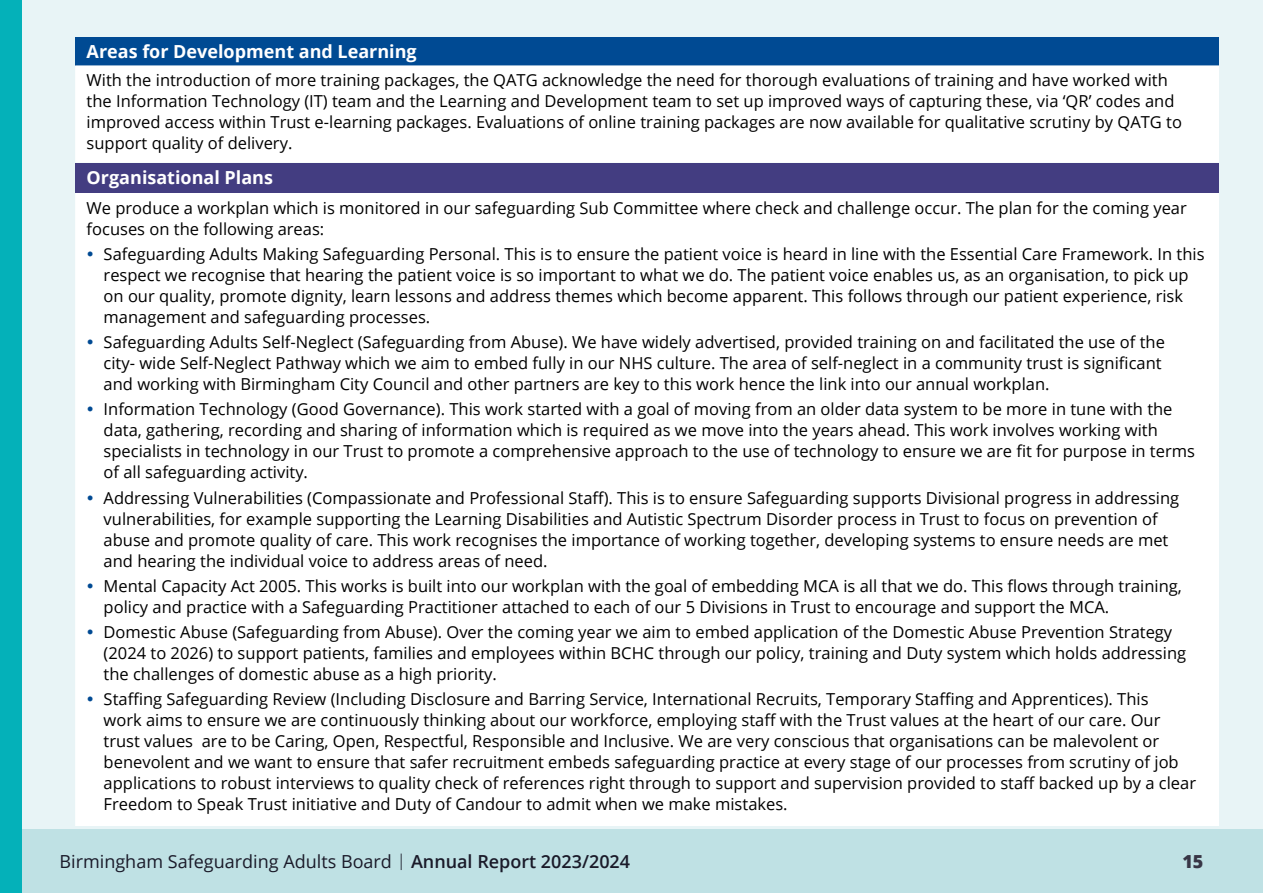
<style>
.page{position:relative;width:1263px;height:893px;background:#e8f4f6}
.page>*{position:absolute;margin:0;border:0;box-sizing:border-box;transform-origin:0 0}
.t1{font:18px "Open Sans";color:#1a1a29}
.BODY_11pt_Regular{font:700 18px "Open Sans";color:#fff}
.t2{font:800 18px "Open Sans";color:#383646}
.Body_P_11pt_Regular{font:16.5px/21px "Open Sans";color:#000}
.s1{color:#004a93}
.s2{font-weight:300;font-size:16.2px}
.s3{font-weight:600}
</style>
<div class="page">
<div style="left:0;top:829px;width:1263px;height:64px;background:#bfe1e4"></div>
<div style="left:0;top:0;width:21px;height:893px;background:#04b1b9"></div>
<div style="left:75px;top:37px;width:1144px;height:28px;background:#004a93"></div>
<div style="left:75px;top:65px;width:1144px;height:761px;background:#fff"></div>
<div style="left:75px;top:163px;width:1144px;height:29px;background:#433d81"></div>
<p class="BODY_11pt_Regular" style="left:87px;top:39px;width:332px">Areas for Development and Learning</p>
<p class="Body_P_11pt_Regular" style="left:87px;top:69px;width:1097px">With the introduction of more training packages, the QATG acknowledge the need for thorough evaluations of training and have worked with the Information Technology (IT) team and the Learning and Development team to set up improved ways of capturing these, via ‘QR’ codes and improved access within Trust e-learning packages. Evaluations of online training packages are now available for qualitative scrutiny by QATG to support quality of delivery.</p>
<p class="BODY_11pt_Regular" style="left:87px;top:164px;width:188px">Organisational Plans</p>
<p class="Body_P_11pt_Regular" style="left:87px;top:197px;width:1102px">We produce a workplan which is monitored in our safeguarding Sub Committee where check and challenge occur. The plan for the coming year focuses on the following areas:</p>
<p class="Body_P_11pt_Regular" style="left:104px;top:243px;width:1102px;text-indent:-17px"><span class="s1">•</span> Safeguarding Adults Making Safeguarding Personal. This is to ensure the patient voice is heard in line with the Essential Care Framework. In this respect we recognise that hearing the patient voice is so important to what we do. The patient voice enables us, as an organisation, to pick up on our quality, promote dignity, learn lessons and address themes which become apparent. This follows through our patient experience, risk management and safeguarding processes.</p>
<p class="Body_P_11pt_Regular" style="left:104px;top:331px;width:1063px;text-indent:-17px"><span class="s1">•</span> Safeguarding Adults Self-Neglect (Safeguarding from Abuse). We have widely advertised, provided training on and facilitated the use of the city- wide Self-Neglect Pathway which we aim to embed fully in our NHS culture. The area of self-neglect in a community trust is significant and working with Birmingham City Council and other partners are key to this work hence the link into our annual workplan.</p>
<p class="Body_P_11pt_Regular" style="left:104px;top:398px;width:1093px;text-indent:-17px"><span class="s1">•</span> Information Technology (Good Governance). This work started with a goal of moving from an older data system to be more in tune with the data, gathering, recording and sharing of information which is required as we move into the years ahead. This work involves working with specialists in technology in our Trust to promote a comprehensive approach to the use of technology to ensure we are fit for purpose in terms of all safeguarding activity.</p>
<p class="Body_P_11pt_Regular" style="left:104px;top:487px;width:1077px;text-indent:-17px"><span class="s1">•</span> Addressing Vulnerabilities (Compassionate and Professional Staff). This is to ensure Safeguarding supports Divisional progress in addressing vulnerabilities, for example supporting the Learning Disabilities and Autistic Spectrum Disorder process in Trust to focus on prevention of abuse and promote quality of care. This work recognises the importance of working together, developing systems to ensure needs are met and hearing the individual voice to address areas of need.</p>
<p class="Body_P_11pt_Regular" style="left:104px;top:575px;width:1080px;text-indent:-17px"><span class="s1">•</span> Mental Capacity Act 2005. This works is built into our workplan with the goal of embedding MCA is all that we do. This flows through training, policy and practice with a Safeguarding Practitioner attached to each of our 5 Divisions in Trust to encourage and support the MCA.</p>
<p class="Body_P_11pt_Regular" style="left:104px;top:621px;width:1084px;text-indent:-17px"><span class="s1">•</span> Domestic Abuse (Safeguarding from Abuse). Over the coming year we aim to embed application of the Domestic Abuse Prevention Strategy (2024 to 2026) to support patients, families and employees within BCHC through our policy, training and Duty system which holds addressing the challenges of domestic abuse as a high priority.</p>
<p class="Body_P_11pt_Regular" style="left:104px;top:688px;width:1094px;text-indent:-17px"><span class="s1">•</span> Staffing Safeguarding Review (Including Disclosure and Barring Service, International Recruits, Temporary Staffing and Apprentices). This<br>work aims to ensure we are continuously thinking about our workforce, employing staff with the Trust values at the heart of our care. Our trust values are to be Caring, Open, Respectful, Responsible and Inclusive. We are very conscious that organisations can be malevolent or benevolent and we want to ensure that safer recruitment embeds safeguarding practice at every stage of our processes from scrutiny of job applications to robust interviews to quality check of references right through to support and supervision provided to staff backed up by a clear Freedom to Speak Trust initiative and Duty of Candour to admit when we make mistakes.</p>
<p class="t1" style="left:60px;top:849px;width:572px">Birmingham Safeguarding Adults Board <span class="s2">|</span> <span class="s3">Annual Report 2023/2024</span></p>
<p class="t2" style="left:1182px;top:848px;width:23px">15</p>
</div>
